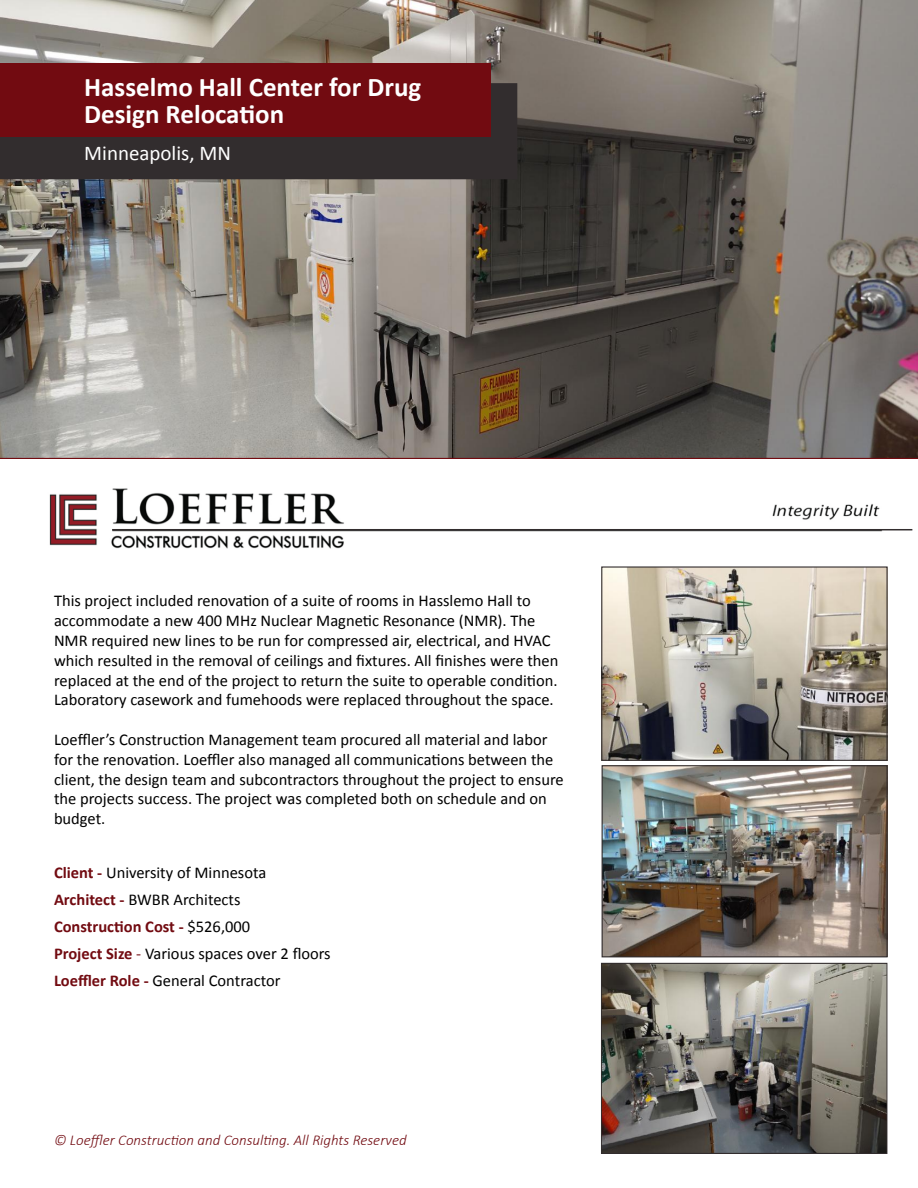
<style>
.page{position:relative;width:918px;height:1188px;background:#fff}
.page>*{position:absolute;margin:0;border:0;box-sizing:border-box;transform-origin:0 0}
.t1{font:700 27px/27px "Calibri";color:#fff}
.t2{font:21px "Calibri";color:#fff}
.t3{font:16.5px/19.8px "Calibri";color:#000}
.t4{font:italic 300 15px "Calibri";color:#720b11}
.s1{font-weight:700;color:#720b11}
.s2{color:#720b11}
</style>
<div class="page">
<svg style="left:0;top:0;width:918px;height:459px;background:#7d7770"></svg>
<div style="left:0;top:83px;width:517px;height:96px;background:#322d2e"></div>
<div style="left:0;top:63px;width:490px;height:74px;background:#720b11"></div>
<img style="left:49px;top:488px;width:864px;height:61px">
<hr style="left:112px;top:529px;width:800px;height:1px;background:#322d2e">
<img style="left:604px;top:767px;width:282px;height:188px">
<div style="left:602px;top:765px;width:286px;height:192px;border:1px solid #322d2e"></div>
<img style="left:603px;top:568px;width:283px;height:191px">
<div style="left:601px;top:566px;width:287px;height:195px;border:1px solid #322d2e"></div>
<img style="left:603px;top:965px;width:282px;height:187px">
<div style="left:601px;top:963px;width:286px;height:191px;border:1px solid #322d2e"></div>
<h1 class="t1" style="left:84px;top:74px;width:339px">Hasselmo Hall Center for Drug<br>Design Relocation</h1>
<p class="t2" style="left:84px;top:140px;width:148px">Minneapolis, MN</p>
<p class="t3" style="left:54px;top:591px;width:506px">This project included renovation of a suite of rooms in Hasslemo Hall to accommodate a new 400 MHz Nuclear Magnetic Resonance (NMR). The NMR required new lines to be run for compressed air, electrical, and HVAC which resulted in the removal of ceilings and fixtures. All finishes were then replaced at the end of the project to return the suite to operable condition.<br>Laboratory casework and fumehoods were replaced throughout the space.</p>
<p class="t3" style="left:54px;top:730px;width:511px">Loeffler’s Construction Management team procured all material and labor for the renovation. Loeffler also managed all communications between the client, the design team and subcontractors throughout the project to ensure the projects success. The project was completed both on schedule and on budget.</p>
<p class="t3" style="left:54px;top:859px;width:278px;line-height:27px"><span class="s1">Client -</span> University of Minnesota <span class="s1">Architect -</span> BWBR Architects <span class="s1">Construction Cost -</span> $526,000<br><span class="s1">Project Size</span> <span class="s2">-</span> Various spaces over 2 floors <span class="s1">Loeffler Role -</span> General Contractor</p>
<p class="t4" style="left:54px;top:1131px;width:354px">© Loeffler Construction and Consulting. All Rights Reserved</p>
</div>
